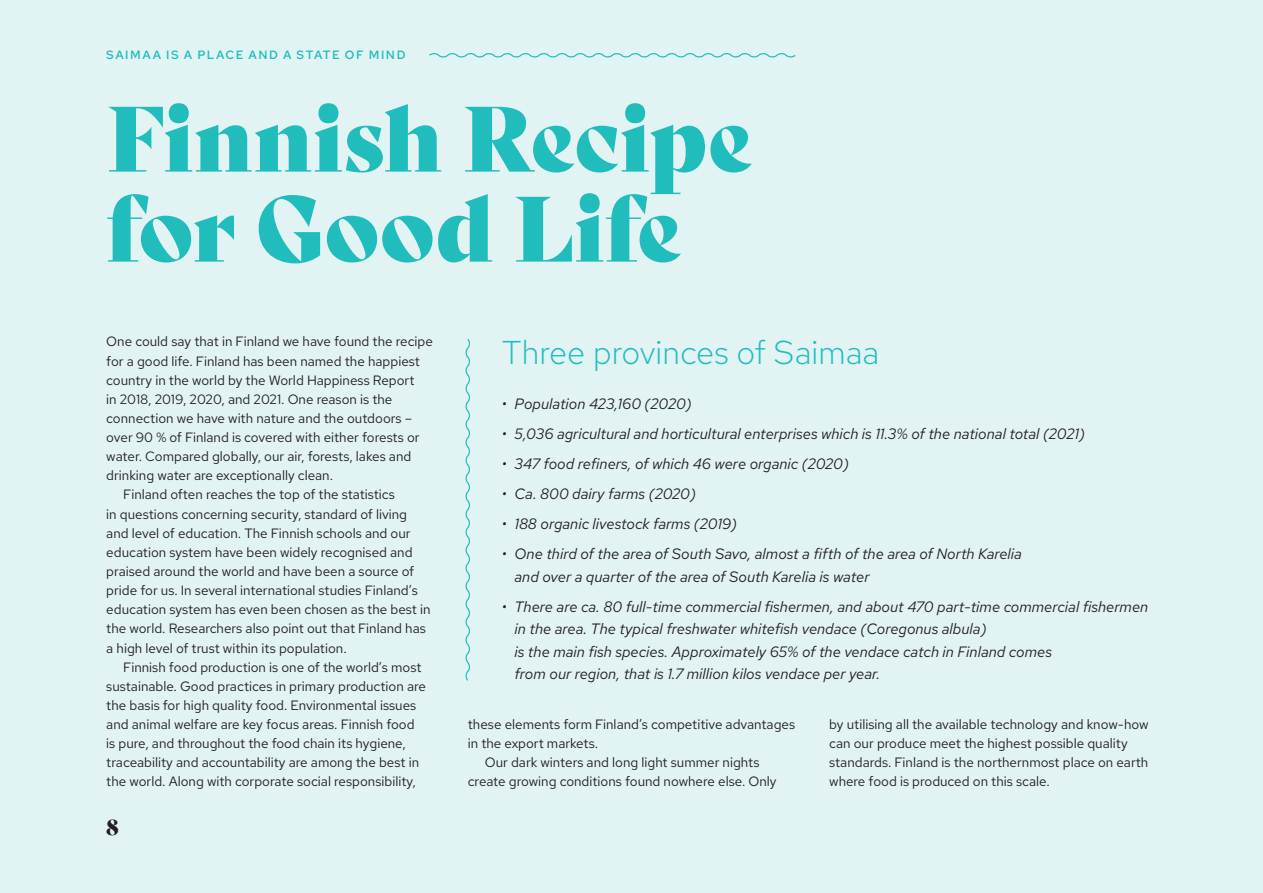
<style>
.page{position:relative;width:1263px;height:893px;background:#e1f3f3}
.page>*{position:absolute;margin:0;border:0;box-sizing:border-box;transform-origin:0 0}
.t1{font:90px/90px "Bely Display";letter-spacing:-.01em;color:#21bdbd}
.t2{font:300 33px "Red Hat Text";color:#21bdbd}
.t3{font:21px "Bely Display";color:#231f20}
.t4{font:italic 15px/22.5px "Red Hat Text";color:#231f20}
.t5{font:13.5px/19.2px "Red Hat Text";color:#231f20}
.t6{font:500 12px "Red Hat Text";letter-spacing:.125em;color:#21bdbd}
</style>
<div class="page">
<svg style="left:429px;top:53px;width:367px;height:5px"></svg>
<svg style="left:465px;top:338px;width:5px;height:343px"></svg>
<p class="t6" style="left:106px;top:47px;width:301px">SAIMAA IS A PLACE AND A STATE OF MIND</p>
<h1 class="t1" style="left:106px;top:87px;width:648px">Finnish Recipe for Good Life</h1>
<p class="t5" style="left:106px;top:332px;width:328px">One could say that in Finland we have found the recipe</p>
<p class="t5" style="left:106px;top:351px;width:315px">for a good life. Finland has been named the happiest</p>
<p class="t5" style="left:106px;top:370px;width:310px">country in the world by the World Happiness Report</p>
<p class="t5" style="left:106px;top:389px;width:288px">in 2018, 2019, 2020, and 2021. One reason is the</p>
<p class="t5" style="left:106px;top:408px;width:307px">connection we have with nature and the outdoors –</p>
<p class="t5" style="left:106px;top:427px;width:315px">over 90 % of Finland is covered with either forests or</p>
<p class="t5" style="left:106px;top:447px;width:307px">water. Compared globally, our air, forests, lakes and</p>
<p class="t5" style="left:106px;top:466px;width:226px">drinking water are exceptionally clean.</p>
<p class="t5" style="left:123px;top:485px;width:273px">Finland often reaches the top of the statistics</p>
<p class="t5" style="left:106px;top:504px;width:302px">in questions concerning security, standard of living</p>
<p class="t5" style="left:106px;top:523px;width:306px">and level of education. The Finnish schools and our</p>
<p class="t5" style="left:106px;top:542px;width:308px">education system have been widely recognised and</p>
<p class="t5" style="left:106px;top:561px;width:309px">praised around the world and have been a source of</p>
<p class="t5" style="left:106px;top:580px;width:313px">pride for us. In several international studies Finland’s</p>
<p class="t5" style="left:106px;top:600px;width:326px">education system has even been chosen as the best in</p>
<p class="t5" style="left:106px;top:619px;width:321px">the world. Researchers also point out that Finland has</p>
<p class="t5" style="left:106px;top:638px;width:240px">a high level of trust within its population.</p>
<p class="t5" style="left:123px;top:657px;width:300px">Finnish food production is one of the world’s most</p>
<p class="t5" style="left:106px;top:676px;width:321px">sustainable. Good practices in primary production are</p>
<p class="t5" style="left:106px;top:695px;width:312px">the basis for high quality food. Environmental issues</p>
<p class="t5" style="left:106px;top:714px;width:310px">and animal welfare are key focus areas. Finnish food</p>
<p class="t5" style="left:106px;top:734px;width:301px">is pure, and throughout the food chain its hygiene,</p>
<p class="t5" style="left:106px;top:753px;width:314px">traceability and accountability are among the best in</p>
<p class="t5" style="left:106px;top:772px;width:311px">the world. Along with corporate social responsibility,</p>
<h3 class="t3" style="left:106px;top:810px;width:14px">8</h3>
<h2 class="t2" style="left:502px;top:331px;width:379px">Three provinces of Saimaa</h2>
<p class="t4" style="left:502px;top:392px;width:192px">• Population 423,160 (2020)</p>
<p class="t4" style="left:502px;top:422px;width:585px">• 5,036 agricultural and horticultural enterprises which is 11.3% of the national total (2021)</p>
<p class="t4" style="left:502px;top:452px;width:349px">• 347 food refiners, of which 46 were organic (2020)</p>
<p class="t4" style="left:502px;top:482px;width:196px">• Ca. 800 dairy farms (2020)</p>
<p class="t4" style="left:502px;top:512px;width:237px">• 188 organic livestock farms (2019)</p>
<p class="t4" style="left:514px;top:542px;width:509px;text-indent:-13px">• One third of the area of South Savo, almost a fifth of the area of North Karelia and over a quarter of the area of South Karelia is water</p>
<p class="t4" style="left:514px;top:595px;width:635px;text-indent:-13px">• There are ca. 80 full-time commercial fishermen, and about 470 part-time commercial fishermen in the area. The typical freshwater whitefish vendace (Coregonus albula)<br>is the main fish species. Approximately 65% of the vendace catch in Finland comes<br>from our region, that is 1.7 million kilos vendace per year.</p>
<p class="t5" style="left:468px;top:714px;width:329px">these elements form Finland’s competitive advantages</p>
<p class="t5" style="left:468px;top:734px;width:130px">in the export markets.</p>
<p class="t5" style="left:485px;top:753px;width:276px">Our dark winters and long light summer nights</p>
<p class="t5" style="left:468px;top:772px;width:310px">create growing conditions found nowhere else. Only</p>
<p class="t5" style="left:829px;top:714px;width:321px">by utilising all the available technology and know-how can our produce meet the highest possible quality standards. Finland is the northernmost place on earth where food is produced on this scale.</p>
</div>
